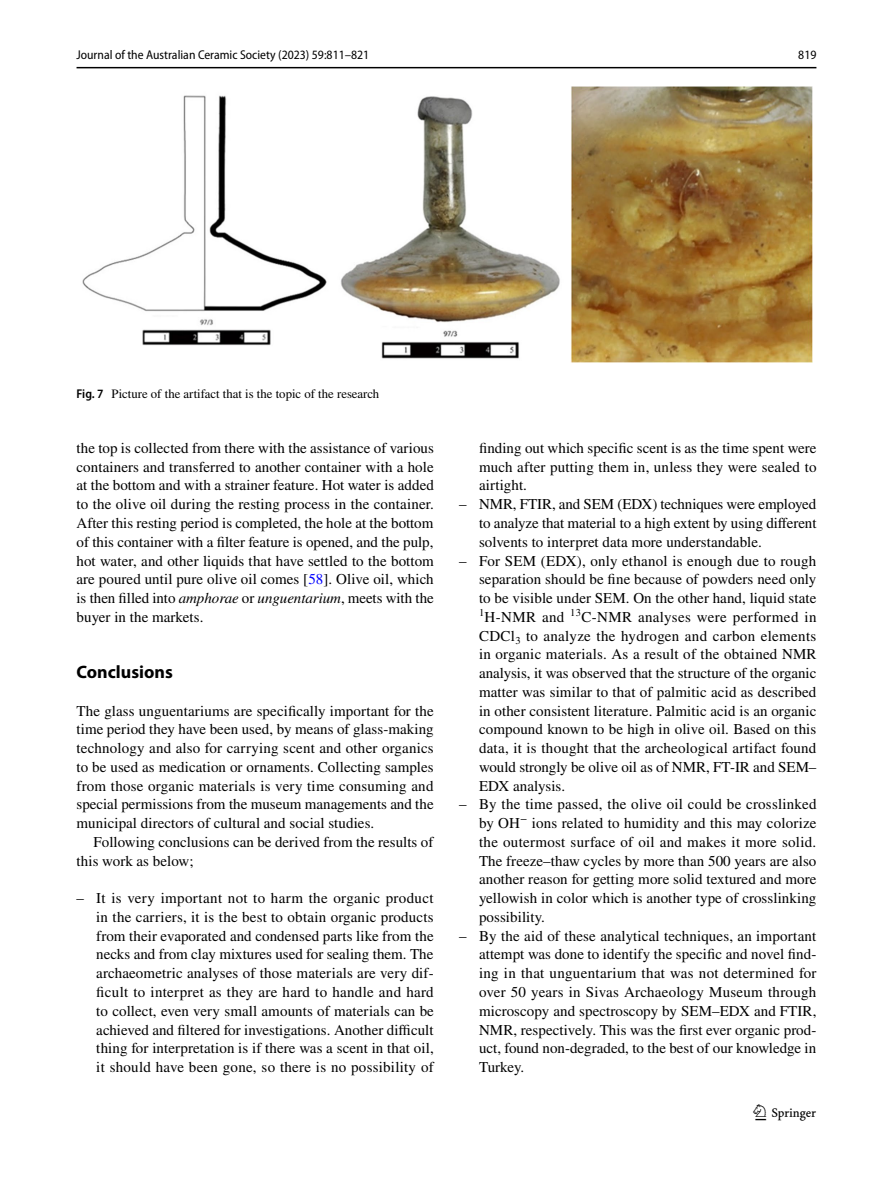
<style>
.page{position:relative;width:893px;height:1187px;background:#fff}
.page>*{position:absolute;margin:0;border:0;box-sizing:border-box;transform-origin:0 0}
.t1{font:22.5px "Springnew Regular 3";color:#000}
.t2{font:700 18px "Myriad Pro";color:#000}
.t3{font:15px/18.8px "STIX";letter-spacing:.005em;color:#000;text-align:justify}
.t4{font:semi-condensed 12.75px "Myriad Pro";color:#000}
.t5{font:12.75px "STIX";color:#000}
.s1{font-family:"Myriad Pro";font-weight:600;font-stretch:semi-condensed}
.s2{color:#00f}
.s3{font-style:italic}
</style>
<div class="page">
<hr style="left:77px;top:67px;width:739px;height:1px;background:#000">
<img style="left:82px;top:87px;width:730px;height:276px">
<p class="t4" style="left:77px;top:48px;width:294px">Journal of the Australian Ceramic Society (2023) 59:811–821</p>
<p class="t4" style="left:798px;top:48px;width:20px">819</p>
<p class="t5" style="left:77px;top:385px;width:304px"><span class="s1">Fig. 7</span> Picture of the artifact that is the topic of the research</p>
<p class="t3" style="left:77px;top:439px;width:359px">the top is collected from there with the assistance of various containers and transferred to another container with a hole at the bottom and with a strainer feature. Hot water is added to the olive oil during the resting process in the container.<br>After this resting period is completed, the hole at the bottom of this container with a filter feature is opened, and the pulp, hot water, and other liquids that have settled to the bottom are poured until pure olive oil comes [<span class="s2">58</span>]. Olive oil, which is then filled into <span class="s3">amphorae</span> or <span class="s3">unguentarium</span>, meets with the buyer in the markets.</p>
<p class="t2" style="left:77px;top:660px;width:98px">Conclusions</p>
<p class="t3" style="left:77px;top:702px;width:359px">The glass unguentariums are specifically important for the time period they have been used, by means of glass-making technology and also for carrying scent and other organics to be used as medication or ornaments. Collecting samples from those organic materials is very time consuming and special permissions from the museum managements and the municipal directors of cultural and social studies.</p>
<p class="t3" style="left:77px;top:833px;width:358px;text-indent:17px">Following conclusions can be derived from the results of this work as below;</p>
<p class="t3" style="left:96px;top:889px;width:339px;text-indent:-20px">– It is very important not to harm the organic product in the carriers, it is the best to obtain organic products from their evaporated and condensed parts like from the necks and from clay mixtures used for sealing them. The archaeometric analyses of those materials are very dif&shy;ficult to interpret as they are hard to handle and hard to collect, even very small amounts of materials can be achieved and filtered for investigations. Another difficult thing for interpretation is if there was a scent in that oil, it should have been gone, so there is no possibility of</p>
<p class="t3" style="left:479px;top:439px;width:339px">finding out which specific scent is as the time spent were much after putting them in, unless they were sealed to airtight.</p>
<p class="t3" style="left:479px;top:496px;width:339px;text-indent:-20px">– NMR, FTIR, and SEM (EDX) techniques were employed to analyze that material to a high extent by using different solvents to interpret data more understandable.</p>
<p class="t3" style="left:479px;top:552px;width:339px;text-indent:-20px">– For SEM (EDX), only ethanol is enough due to rough separation should be fine because of powders need only to be visible under SEM. On the other hand, liquid state <sup>1</sup>H-NMR and <sup>13</sup>C-NMR analyses were performed in CDCl<sub>3</sub> to analyze the hydrogen and carbon elements in organic materials. As a result of the obtained NMR analysis, it was observed that the structure of the organic matter was similar to that of palmitic acid as described in other consistent literature. Palmitic acid is an organic compound known to be high in olive oil. Based on this data, it is thought that the archeological artifact found would strongly be olive oil as of NMR, FT-IR and SEM– EDX analysis.</p>
<p class="t3" style="left:479px;top:796px;width:339px;text-indent:-20px">– By the time passed, the olive oil could be crosslinked by OH<sup>−</sup> ions related to humidity and this may colorize the outermost surface of oil and makes it more solid.<br>The freeze–thaw cycles by more than 500 years are also another reason for getting more solid textured and more yellowish in color which is another type of crosslinking possibility.</p>
<p class="t3" style="left:479px;top:927px;width:339px;text-indent:-20px">– By the aid of these analytical techniques, an important attempt was done to identify the specific and novel find&shy;ing in that unguentarium that was not determined for over 50 years in Sivas Archaeology Museum through microscopy and spectroscopy by SEM–EDX and FTIR, NMR, respectively. This was the first ever organic prod&shy;uct, found non-degraded, to the best of our knowledge in Turkey.</p>
<h1 class="t1" style="left:755px;top:1104px;width:62px">1 3</h1>
</div>
